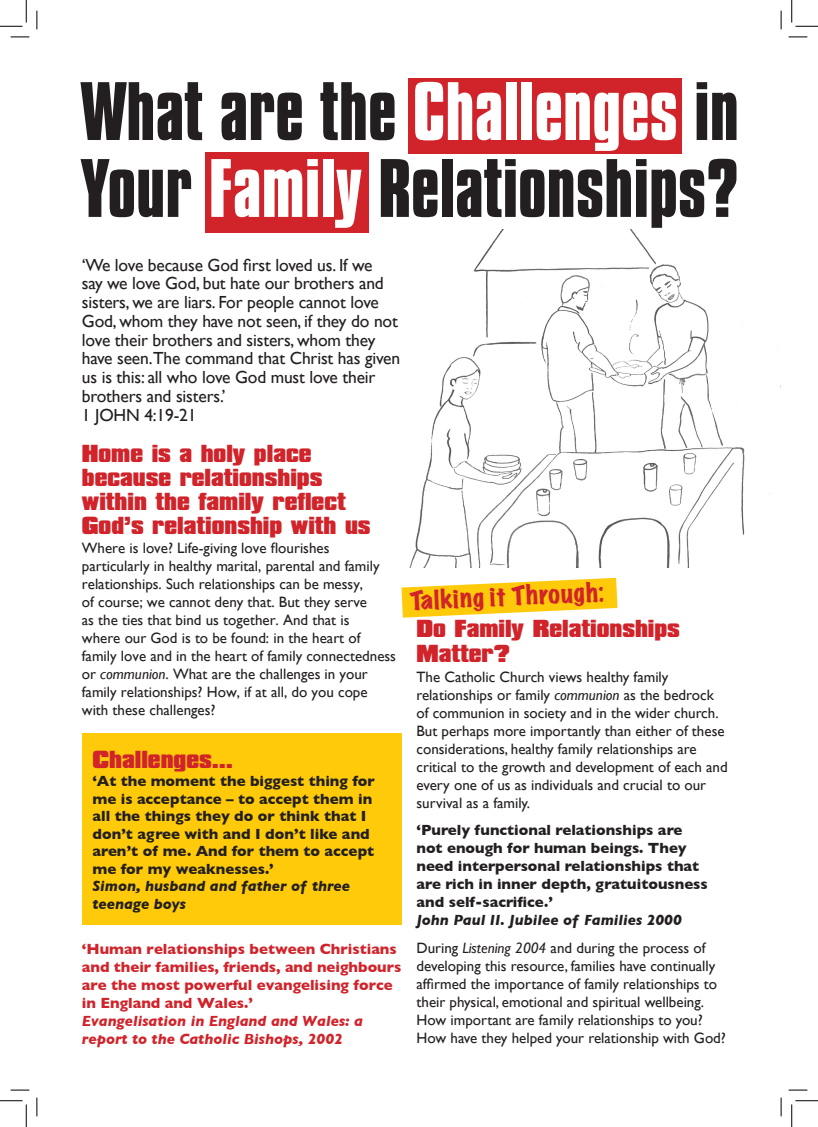
<style>
.page{position:relative;width:818px;height:1127px;background:#fff}
.page>*{position:absolute;margin:0;border:0;box-sizing:border-box;transform-origin:0 0}
.t1{font:700 71.25px/76.9px "Compacta BT";color:#231f20}
.t2{font:expanded 23.62px "Marker Felt";color:#d1232a}
.t3{font:900 21.12px/23.8px "Compacta BT";color:#d1232a}
.t4{font:17.5px/18.8px "Gill Sans";letter-spacing:-.01em;color:#231f20}
.t5{font:15px/18px "Gill Sans";color:#231f20}
.t6{font:700 15px/17.5px "Gill Sans";color:#231f20}
.t7{font:700 15px/18px "Gill Sans";color:#d1232a}
.t8{font:italic 700 15px/17.5px "Gill Sans";color:#231f20}
.t9{font:italic 700 15px/18px "Gill Sans";color:#d1232a}
.s1{color:#fff}
.s2{font-style:italic}
.s3{font-weight:400;font-style:normal}
.s4{font-weight:400}
</style>
<div class="page">
<img style="left:409px;top:230px;width:372px;height:337px">
<div style="left:205px;top:152px;width:164px;height:81px;background:#d1232a"></div>
<div style="left:408px;top:78px;width:273px;height:76px;background:#d1232a"></div>
<svg style="left:401px;top:577px;width:216px;height:40px"></svg>
<div style="left:82px;top:733px;width:319px;height:191px;background:#feca0a"></div>
<svg style="left:11px;top:36px;width:18px;height:2px"></svg>
<svg style="left:788px;top:36px;width:19px;height:2px"></svg>
<svg style="left:11px;top:1089px;width:18px;height:1px"></svg>
<svg style="left:788px;top:1089px;width:19px;height:1px"></svg>
<svg style="left:36px;top:11px;width:2px;height:18px"></svg>
<svg style="left:36px;top:1097px;width:2px;height:18px"></svg>
<svg style="left:780px;top:11px;width:2px;height:18px"></svg>
<svg style="left:780px;top:1097px;width:2px;height:18px"></svg>
<svg style="left:0;top:0;width:27px;height:27px"></svg>
<svg style="left:0;top:1100px;width:27px;height:26px"></svg>
<svg style="left:791px;top:0;width:27px;height:27px"></svg>
<svg style="left:791px;top:1100px;width:27px;height:26px"></svg>
<h1 class="t1" style="left:81px;top:74px;width:659px">What are the <span class="s1">Challenges</span> in<br>Your <span class="s1">Family</span> Relationships?</h1>
<p class="t4" style="left:82px;top:255px;width:320px">‘We love because God first loved us. If we<br>say we love God, but hate our brothers and sisters, we are liars. For people cannot love God, whom they have not seen, if they do not love their brothers and sisters, whom they have seen.The command that Christ has given us is this: all who love God must love their brothers and sisters.’<br>1 JOHN 4:19-21</p>
<h3 class="t3" style="left:82px;top:442px;width:290px">Home is a holy place because relationships within the family reflect<br>God’s relationship with us</h3>
<p class="t5" style="left:82px;top:538px;width:316px">Where is love? Life-giving love flourishes particularly in healthy marital, parental and family relationships. Such relationships can be messy,<br>of course; we cannot deny that. But they serve<br>as the ties that bind us together. And that is<br>where our God is to be found: in the heart of family love and in the heart of family connectedness or <span class="s2">communion</span>. What are the challenges in your family relationships? How, if at all, do you cope with these challenges?</p>
<h3 class="t3" style="left:93px;top:747px;width:142px">Challenges…</h3>
<p class="t6" style="left:93px;top:772px;width:284px">‘At the moment the biggest thing for me is acceptance – to accept them in all the things they do or think that I don’t agree with and I don’t like and aren’t of me. And for them to accept me for my weaknesses.’</p>
<p class="t8" style="left:93px;top:877px;width:259px">Simon, husband and father of three teenage boys</p>
<p class="t7" style="left:82px;top:939px;width:321px">‘Human relationships between Christians and their families, friends, and neighbours are the most powerful evangelising force in England and Wales.’</p>
<p class="t9" style="left:82px;top:1011px;width:283px">Evangelisation in England and Wales: a report to the Catholic Bishops, 2002</p>
<h2 class="t2" style="left:409px;top:588px;width:195px;rotate:-3deg">Talking it Through:</h2>
<h3 class="t3" style="left:416px;top:616px;width:265px;line-height:25px">Do Family Relationships<br>Matter?</h3>
<p class="t5" style="left:416px;top:667px;width:313px">The Catholic Church views healthy family relationships or family <span class="s2">communion</span> as the bedrock of communion in society and in the wider church.<br>But perhaps more importantly than either of these considerations, healthy family relationships are critical to the growth and development of each and every one of us as individuals and crucial to our survival as a family.</p>
<p class="t6" style="left:416px;top:820px;width:293px;line-height:18px">‘Purely functional relationships are not enough for human beings. They need interpersonal relationships that are rich in inner depth, gratuitousness and self-sacrifice.’</p>
<p class="t8" style="left:416px;top:905px;width:290px;line-height:28.5px">John Paul II. Jubilee of Families 2000<br><span class="s3">During</span> <span class="s4">Listening 2004</span> <span class="s3">and during the process of</span></p>
<p class="t5" style="left:416px;top:956px;width:311px">developing this resource, families have continually affirmed the importance of family relationships to their physical, emotional and spiritual wellbeing.<br>How important are family relationships to you?<br>How have they helped your relationship with God?</p>
</div>
